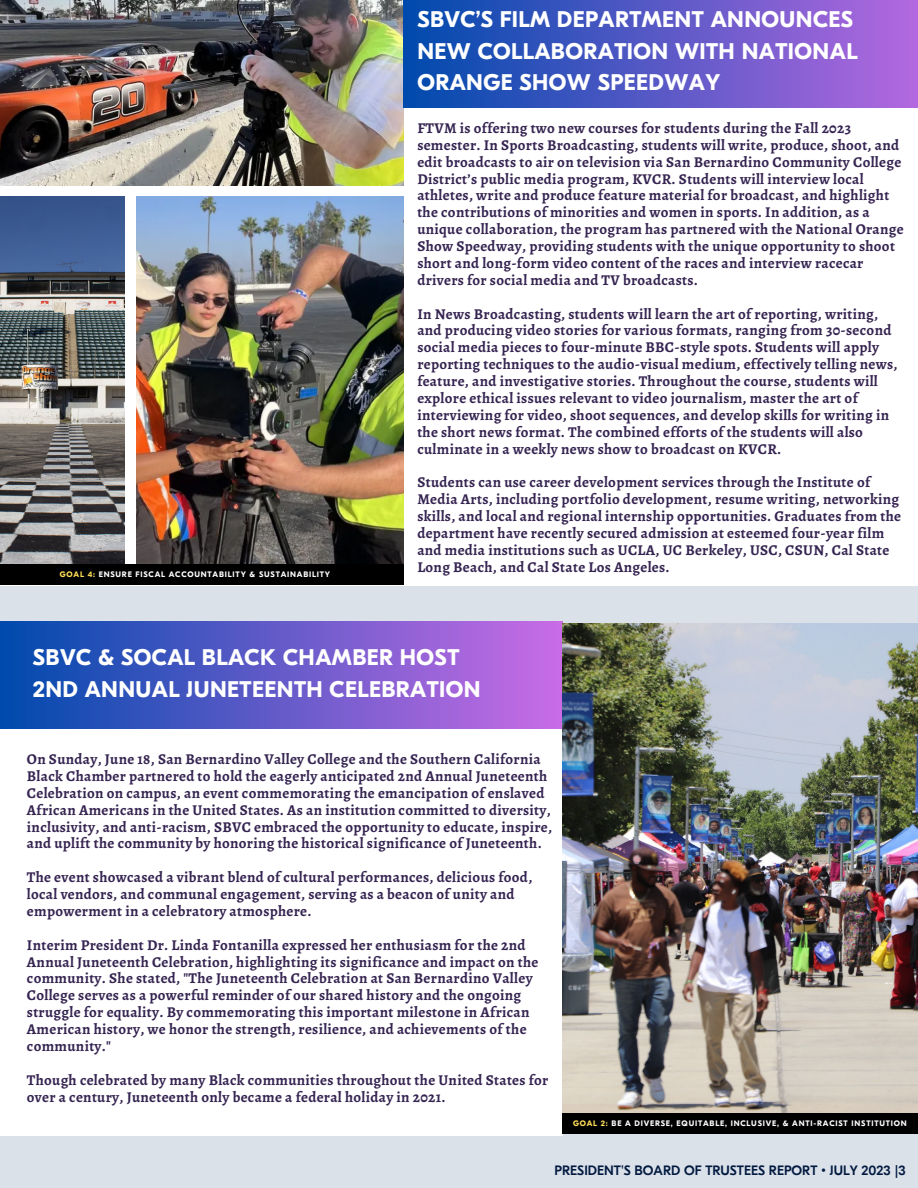
<style>
.page{position:relative;width:918px;height:1188px;background:#dae1e9}
.page>*{position:absolute;margin:0;border:0;box-sizing:border-box;transform-origin:0 0}
.t1{font:700 22.5px/31.5px "GT Eesti Pro Display";letter-spacing:.02em;color:#fff}
.t2{font:700 15px/16.8px "Alegreya";letter-spacing:.02em;color:#352451}
.t3{font:500 13.5px "GT Eesti Pro Display";color:#021a40}
.t4{font:700 7.95px "GT Eesti Pro Display";letter-spacing:.1em;color:#fff}
.s1{color:#ffde59}
</style>
<div class="page">
<div style="left:0;top:98px;width:918px;height:487px;background:#fff"></div>
<img style="left:0;top:197px;width:125px;height:367px">
<img style="left:136px;top:197px;width:268px;height:371px">
<img style="left:0;top:0;width:404px;height:186px">
<div style="left:404px;top:0;width:514px;height:108px;background:linear-gradient(to right,#004aad,#b368df)"></div>
<div style="left:0;top:621px;width:562px;height:108px;background:linear-gradient(to right,#004aad,#c96ce5)"></div>
<div style="left:0;top:729px;width:563px;height:406px;background:#fff"></div>
<div style="left:562px;top:1113px;width:355px;height:21px;background:#000"></div>
<div style="left:0;top:564px;width:403px;height:21px;background:#000"></div>
<img style="left:562px;top:624px;width:356px;height:489px">
<p class="t4" style="left:60px;top:570px;width:272px"><span class="s1">GOAL 4:</span> ENSURE FISCAL ACCOUNTABILITY &amp; SUSTAINABILITY</p>
<p class="t1" style="left:417px;top:4px;width:442px">SBVC’S FILM DEPARTMENT ANNOUNCES<br>NEW COLLABORATION WITH NATIONAL<br>ORANGE SHOW SPEEDWAY</p>
<p class="t2" style="left:417px;top:119px;width:488px">FTVM is offering two new courses for students during the Fall 2023 semester. In Sports Broadcasting, students will write, produce, shoot, and edit broadcasts to air on television via San Bernardino Community College District’s public media program, KVCR. Students will interview local athletes, write and produce feature material for broadcast, and highlight the contributions of minorities and women in sports. In addition, as a unique collaboration, the program has partnered with the National Orange Show Speedway, providing students with the unique opportunity to shoot short and long-form video content of the races and interview racecar drivers for social media and TV broadcasts.</p>
<p class="t2" style="left:417px;top:305px;width:482px">In News Broadcasting, students will learn the art of reporting, writing, and producing video stories for various formats, ranging from 30-second social media pieces to four-minute BBC-style spots. Students will apply reporting techniques to the audio-visual medium, effectively telling news, feature, and investigative stories. Throughout the course, students will explore ethical issues relevant to video journalism, master the art of interviewing for video, shoot sequences, and develop skills for writing in the short news format. The combined efforts of the students will also culminate in a weekly news show to broadcast on KVCR.</p>
<p class="t2" style="left:417px;top:474px;width:485px">Students can use career development services through the Institute of Media Arts, including portfolio development, resume writing, networking skills, and local and regional internship opportunities. Graduates from the department have recently secured admission at esteemed four-year film and media institutions such as UCLA, UC Berkeley, USC, CSUN, Cal State Long Beach, and Cal State Los Angeles.</p>
<p class="t1" style="left:33px;top:642px;width:449px">SBVC &amp; SOCAL BLACK CHAMBER HOST<br>2ND ANNUAL JUNETEENTH CELEBRATION</p>
<p class="t2" style="left:27px;top:751px;width:527px">On Sunday, June 18, San Bernardino Valley College and the Southern California Black Chamber partnered to hold the eagerly anticipated 2nd Annual Juneteenth Celebration on campus, an event commemorating the emancipation of enslaved African Americans in the United States. As an institution committed to diversity, inclusivity, and anti-racism, SBVC embraced the opportunity to educate, inspire, and uplift the community by honoring the historical significance of Juneteenth.</p>
<p class="t2" style="left:27px;top:869px;width:507px">The event showcased a vibrant blend of cultural performances, delicious food, local vendors, and communal engagement, serving as a beacon of unity and empowerment in a celebratory atmosphere.</p>
<p class="t2" style="left:27px;top:936px;width:513px">Interim President Dr. Linda Fontanilla expressed her enthusiasm for the 2nd Annual Juneteenth Celebration, highlighting its significance and impact on the community. She stated, "The Juneteenth Celebration at San Bernardino Valley College serves as a powerful reminder of our shared history and the ongoing struggle for equality. By commemorating this important milestone in African American history, we honor the strength, resilience, and achievements of the community."</p>
<p class="t2" style="left:27px;top:1071px;width:523px">Though celebrated by many Black communities throughout the United States for over a century, Juneteenth only became a federal holiday in 2021.</p>
<p class="t4" style="left:573px;top:1119px;width:335px"><span class="s1">GOAL 2:</span> BE A DIVERSE, EQUITABLE, INCLUSIVE, &amp; ANTI-RACIST INSTITUTION</p>
<p class="t3" style="left:555px;top:1163px;width:353px">PRESIDENT'S BOARD OF TRUSTEES REPORT • JULY 2023 |3</p>
</div>
